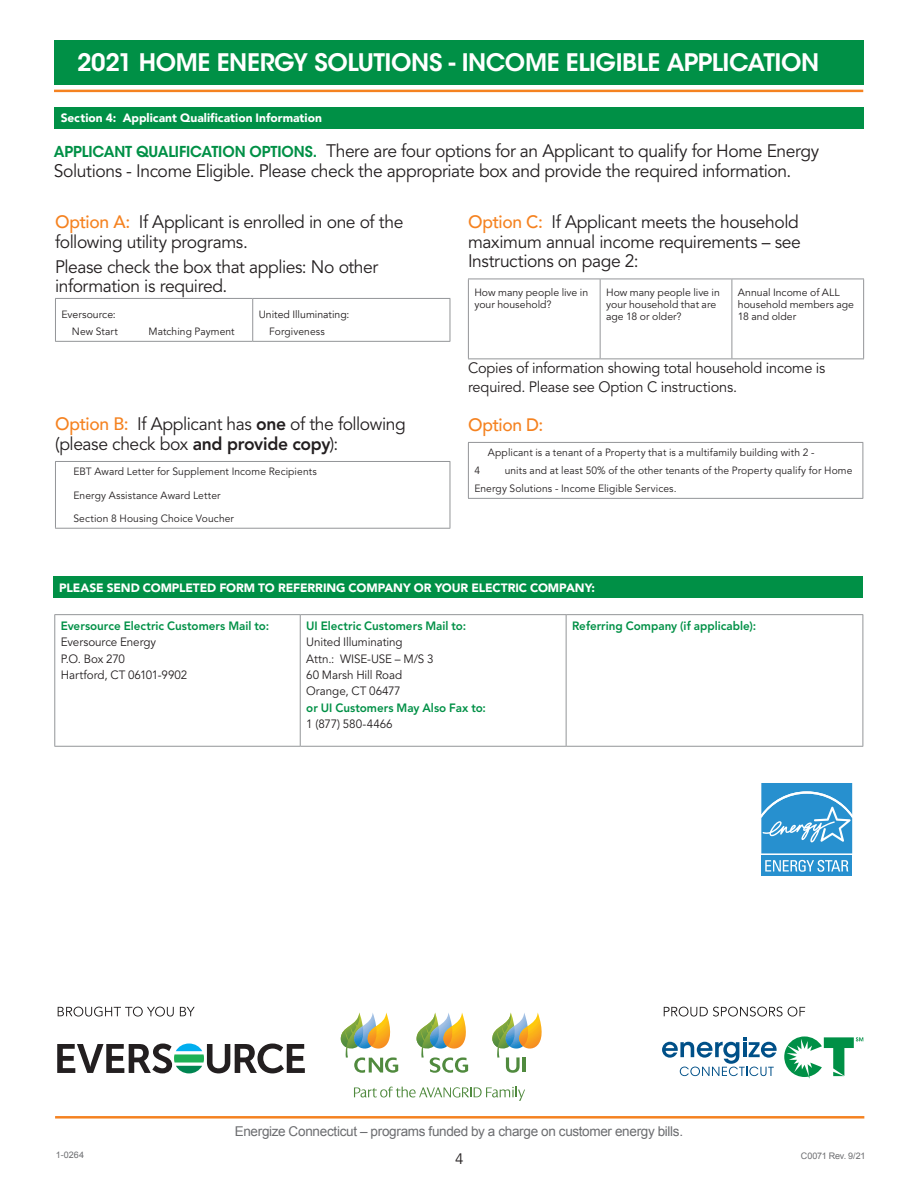
<style>
.page{position:relative;width:918px;height:1188px;background:#fff}
.page>*{position:absolute;margin:0;border:0;box-sizing:border-box;transform-origin:0 0}
.TOP__Energy_Star_Reb{font:600 24px "ITC Avant Garde Std";letter-spacing:-.015em;color:#fff}
.TERMS__Copy{font:18px/19.5px "Avenir LT Std";letter-spacing:-.025em;color:#231f20}
.TERMS__Copy-2{font:500 18px "Avenir";letter-spacing:-.02em;color:#f58220}
.TERMS__Copy-3{font:15px/19.5px "Avenir LT Std";letter-spacing:-.015em;color:#231f20}
.TOP__Energy_Star_Reb-2{font:15px "Avenir LT Std";color:#231f20}
.TOP__Energy_Star_Reb-3{font:13.5px "Arial";letter-spacing:-.025em;color:#6c6d70}
.TERMS__Copy-4{font:12px "Avenir LT Std";letter-spacing:-.005em;color:#231f20}
.TERMS__Copy-5{font:800 12px "Avenir LT Std";color:#009046}
.FORM__KO_Type{font:900 12px "Avenir LT Std";letter-spacing:-.005em;color:#fff}
.FORM__Box_Labels{font:10.5px/12px "Avenir LT Std";letter-spacing:.005em;color:#231f20}
.FORM__Box_Labels-2{font:10.5px "Avenir";color:#231f20}
.TOP__Energy_Star_Reb-4{font:9px "Arial";letter-spacing:-.015em;color:#6c6d70}
.s1{font-family:"ITC Avant Garde Std";font-weight:600;font-size:15px;color:#009046}
.s2{font-family:"Avenir";font-weight:500;color:#f58220}
.s3{font-weight:800}
</style>
<div class="page">
<div style="left:55px;top:107px;width:809px;height:21px;background:#009046"></div>
<div style="left:55px;top:40px;width:809px;height:45px;background:#009046"></div>
<svg style="left:54px;top:89px;width:809px;height:4px;background:#fce0c9"></svg>
<hr style="left:54px;top:90px;width:809px;height:2px;background:#f58220">
<hr style="left:55px;top:1116px;width:809px;height:3px;background:#f58220">
<hr style="left:55px;top:298px;width:198px;height:1px;background:#939598">
<hr style="left:55px;top:299px;width:1px;height:42px;background:#939598">
<hr style="left:253px;top:298px;width:197px;height:1px;background:#939598">
<hr style="left:252px;top:299px;width:1px;height:42px;background:#939598">
<hr style="left:450px;top:299px;width:1px;height:42px;background:#939598">
<hr style="left:55px;top:341px;width:198px;height:1px;background:#939598">
<hr style="left:253px;top:341px;width:197px;height:1px;background:#939598">
<hr style="left:55px;top:461px;width:395px;height:1px;background:#939598">
<hr style="left:55px;top:462px;width:1px;height:66px;background:#939598">
<hr style="left:450px;top:462px;width:1px;height:66px;background:#939598">
<hr style="left:55px;top:528px;width:395px;height:1px;background:#939598">
<hr style="left:468px;top:279px;width:132px;height:1px;background:#939598">
<hr style="left:468px;top:279px;width:1px;height:79px;background:#939598">
<hr style="left:600px;top:279px;width:132px;height:1px;background:#939598">
<hr style="left:600px;top:279px;width:1px;height:79px;background:#939598">
<hr style="left:732px;top:279px;width:132px;height:1px;background:#939598">
<hr style="left:732px;top:279px;width:1px;height:79px;background:#939598">
<hr style="left:863px;top:279px;width:1px;height:79px;background:#939598">
<hr style="left:468px;top:358px;width:132px;height:1px;background:#939598">
<hr style="left:600px;top:358px;width:132px;height:1px;background:#939598">
<hr style="left:732px;top:358px;width:132px;height:1px;background:#939598">
<hr style="left:468px;top:442px;width:395px;height:1px;background:#939598">
<hr style="left:468px;top:443px;width:1px;height:55px;background:#939598">
<hr style="left:863px;top:443px;width:1px;height:55px;background:#939598">
<hr style="left:468px;top:498px;width:395px;height:1px;background:#939598">
<div style="left:53px;top:577px;width:810px;height:21px;background:#009046"></div>
<hr style="left:54px;top:614px;width:246px;height:1px;background:#939598">
<hr style="left:54px;top:615px;width:1px;height:131px;background:#939598">
<hr style="left:300px;top:614px;width:266px;height:1px;background:#939598">
<hr style="left:300px;top:615px;width:1px;height:131px;background:#939598">
<hr style="left:566px;top:614px;width:297px;height:1px;background:#939598">
<hr style="left:566px;top:615px;width:1px;height:131px;background:#939598">
<hr style="left:863px;top:615px;width:1px;height:131px;background:#939598">
<hr style="left:54px;top:746px;width:246px;height:1px;background:#939598">
<hr style="left:300px;top:746px;width:266px;height:1px;background:#939598">
<hr style="left:566px;top:746px;width:297px;height:1px;background:#939598">
<div style="left:761px;top:856px;width:91px;height:20px;background:#2790cf"></div>
<svg style="left:761px;top:783px;width:91px;height:70px;background:#449ed5"></svg>
<svg style="left:765px;top:860px;width:83px;height:12px"></svg>
<svg style="left:57px;top:1044px;width:248px;height:29px"></svg>
<svg style="left:662px;top:1037px;width:115px;height:39px"></svg>
<svg style="left:784px;top:1036px;width:79px;height:43px"></svg>
<svg style="left:354px;top:1087px;width:171px;height:14px"></svg>
<svg style="left:341px;top:1012px;width:58px;height:61px"></svg>
<svg style="left:416px;top:1012px;width:53px;height:61px"></svg>
<svg style="left:492px;top:1012px;width:50px;height:61px"></svg>
<hr style="left:522px;top:1057px;width:3px;height:15px;background:#508a3e">
<svg style="left:58px;top:1007px;width:116px;height:10px"></svg>
<svg style="left:180px;top:1007px;width:15px;height:9px"></svg>
<svg style="left:664px;top:1007px;width:141px;height:10px"></svg>
<p class="TOP__Energy_Star_Reb" style="left:77px;top:47px;width:744px">2021 HOME ENERGY SOLUTIONS - INCOME ELIGIBLE APPLICATION</p>
<p class="FORM__KO_Type" style="left:61px;top:111px;width:263px">Section 4: Applicant Qualification Information</p>
<p class="TERMS__Copy" style="left:54px;top:142px;width:767px"><span class="s1">APPLICANT QUALIFICATION OPTIONS.</span> There are four options for an Applicant to qualify for Home Energy<br>Solutions - Income Eligible. Please check the appropriate box and provide the required information.</p>
<p class="TERMS__Copy" style="left:55px;top:213px;width:350px"><span class="s2">Option A:</span> If Applicant is enrolled in one of the following utility programs.</p>
<p class="TERMS__Copy" style="left:55px;top:257px;width:325px">Please check the box that applies: No other information is required.</p>
<p class="FORM__Box_Labels-2" style="left:61px;top:308px;width:56px">Eversource:</p>
<p class="FORM__Box_Labels" style="left:72px;top:326px;width:47px">New Start</p>
<p class="FORM__Box_Labels" style="left:148px;top:326px;width:88px">Matching Payment</p>
<p class="TERMS__Copy" style="left:468px;top:213px;width:334px;text-align:justify"><span class="s2">Option C:</span> If Applicant meets the household maximum annual income requirements – see Instructions on page 2:</p>
<p class="FORM__Box_Labels" style="left:474px;top:287px;width:115px">How many people live in your household?</p>
<p class="FORM__Box_Labels" style="left:606px;top:287px;width:115px">How many people live in your household that are age 18 or older?</p>
<p class="FORM__Box_Labels" style="left:738px;top:287px;width:118px">Annual Income of ALL household members age<br>18 and older</p>
<p class="TERMS__Copy-3" style="left:468px;top:358px;width:359px">Copies of information showing total household income is required. Please see Option C instructions.</p>
<p class="TERMS__Copy-2" style="left:468px;top:409px;width:77px">Option D:</p>
<p class="FORM__Box_Labels" style="left:488px;top:447px;width:328px">Applicant is a tenant of a Property that is a multifamily building with 2 -</p>
<p class="FORM__Box_Labels" style="left:474px;top:465px;width:7px">4</p>
<p class="FORM__Box_Labels-2" style="left:259px;top:308px;width:92px">United Illuminating:</p>
<p class="FORM__Box_Labels" style="left:269px;top:326px;width:57px">Forgiveness</p>
<p class="TERMS__Copy" style="left:55px;top:415px;width:352px"><span class="s2">Option B:</span> If Applicant has <span class="s3">one</span> of the following (please check box <span class="s3">and provide copy</span>):</p>
<p class="FORM__Box_Labels" style="left:73px;top:466px;width:245px">EBT Award Letter for Supplement Income Recipients</p>
<p class="FORM__Box_Labels" style="left:73px;top:490px;width:149px">Energy Assistance Award Letter</p>
<p class="FORM__Box_Labels" style="left:73px;top:513px;width:162px">Section 8 Housing Choice Voucher</p>
<p class="FORM__Box_Labels" style="left:474px;top:462px;width:380px;line-height:18px;text-indent:30px">units and at least 50% of the other tenants of the Property qualify for Home<br>Energy Solutions - Income Eligible Services.</p>
<p class="FORM__KO_Type" style="left:59px;top:580px;width:537px">PLEASE SEND COMPLETED FORM TO REFERRING COMPANY OR YOUR ELECTRIC COMPANY:</p>
<p class="TERMS__Copy-5" style="left:61px;top:618px;width:210px">Eversource Electric Customers Mail to:</p>
<p class="TERMS__Copy-4" style="left:61px;top:635px;width:97px">Eversource Energy</p>
<p class="TERMS__Copy-4" style="left:61px;top:652px;width:66px">P.O. Box 270</p>
<p class="TERMS__Copy-4" style="left:61px;top:668px;width:128px">Hartford, CT 06101-9902</p>
<p class="TERMS__Copy-5" style="left:572px;top:618px;width:186px">Referring Company (if applicable):</p>
<p class="TERMS__Copy-5" style="left:306px;top:618px;width:162px">UI Electric Customers Mail to:</p>
<p class="TERMS__Copy-4" style="left:306px;top:635px;width:98px">United Illuminating</p>
<p class="TERMS__Copy-4" style="left:306px;top:652px;width:129px">Attn.: WISE-USE – M/S 3</p>
<p class="TERMS__Copy-4" style="left:306px;top:668px;width:97px">60 Marsh Hill Road</p>
<p class="TERMS__Copy-4" style="left:306px;top:684px;width:96px">Orange, CT 06477</p>
<p class="TERMS__Copy-5" style="left:306px;top:701px;width:181px">or UI Customers May Also Fax to:</p>
<p class="TERMS__Copy-4" style="left:306px;top:717px;width:88px">1 (877) 580-4466</p>
<p class="TOP__Energy_Star_Reb-3" style="left:235px;top:1122px;width:450px">Energize Connecticut – programs funded by a charge on customer energy bills.</p>
<p class="TOP__Energy_Star_Reb-4" style="left:56px;top:1149px;width:30px">1-0264</p>
<p class="TOP__Energy_Star_Reb-4" style="left:801px;top:1150px;width:66px">C0071 Rev. 9/21</p>
<p class="TOP__Energy_Star_Reb-2" style="left:455px;top:1150px;width:10px">4</p>
</div>
